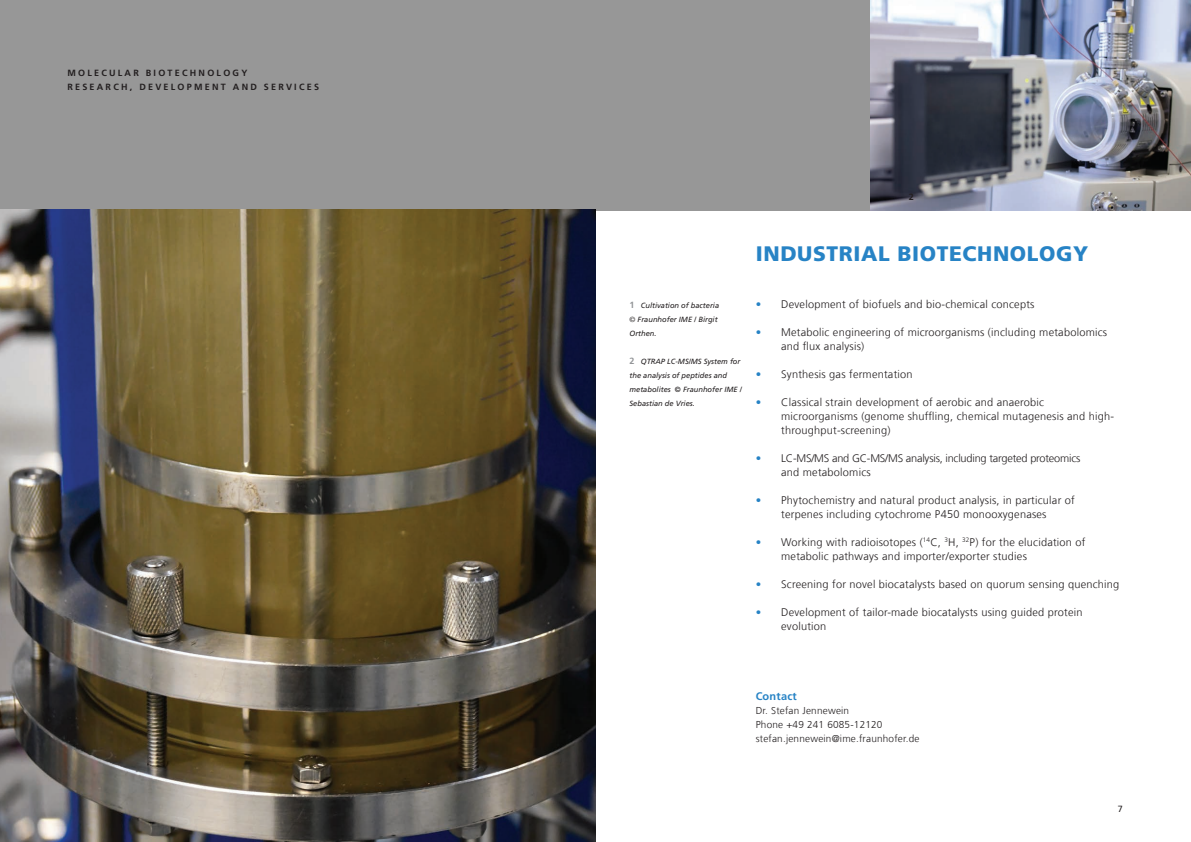
<style>
.page{position:relative;width:1191px;height:842px;background:#fff}
.page>*{position:absolute;margin:0;border:0;box-sizing:border-box;transform-origin:0 0}
.t1{font:900 21px "Frutiger LT Com";letter-spacing:.03em;color:#2783c5}
.t2{font:300 11px/14px "Frutiger LT Com";letter-spacing:.02em;color:#231f20}
.t3{font:300 11px/14px "Frutiger LT Com";letter-spacing:-.02em;color:#231f20}
.t4{font:700 11px "Frutiger LT Com";letter-spacing:.02em;color:#2783c5}
.t5{font:300 10px/14px "Frutiger LT Com";letter-spacing:.02em;color:#231f20}
.t6{font:700 9px/14px "Frutiger LT Com";letter-spacing:.25em;color:#231f20}
.t7{font:9px "Frutiger LT Com";color:#231f20}
.t8{font:italic 7.5px/14px "Frutiger LT Com";color:#231f20}
.s1{font-weight:700;font-style:normal;font-size:9px;color:#939598}
.s2{font-weight:300;font-style:normal}
.s3{font-weight:700;color:#2783c5}
.s4{color:#2783c5}
</style>
<div class="page">
<div style="left:0;top:0;width:595px;height:210px;background:#979797"></div>
<div style="left:595px;top:0;width:596px;height:210px;background:#979797"></div>
<img style="left:870px;top:0;width:321px;height:210px">
<img style="left:0;top:210px;width:595px;height:632px">
<p class="t6" style="left:67px;top:66px;width:253px">MOLECULAR BIOTECHNOLOGY<br>RESEARCH, DEVELOPMENT AND SERVICES</p>
<p class="t6" style="left:909px;top:189px;width:7px">2</p>
<h1 class="t1" style="left:755px;top:241px;width:334px">INDUSTRIAL BIOTECHNOLOGY</h1>
<p class="t8" style="left:629px;top:298px;width:91px"><span class="s1">1</span> Cultivation of bacteria <span class="s2">©</span> Fraunhofer IME / Birgit<br>Orthen.</p>
<p class="t8" style="left:629px;top:354px;width:114px"><span class="s1">2</span> QTRAP LC-MS/MS System for the analysis of peptides and metabolites © Fraunhofer IME /<br>Sebastian de Vries.</p>
<p class="t2" style="left:755px;top:297px;width:280px"><span class="s3">•</span> Development of biofuels and bio-chemical concepts</p>
<p class="t2" style="left:781px;top:325px;width:327px;text-indent:-26px"><span class="s3">•</span> Metabolic engineering of microorganisms (including metabolomics and flux analysis)</p>
<p class="t2" style="left:755px;top:367px;width:158px"><span class="s3">•</span> Synthesis gas fermentation</p>
<p class="t2" style="left:781px;top:395px;width:334px;text-indent:-26px"><span class="s3">•</span> Classical strain development of aerobic and anaerobic - microorganisms (genome shuffling, chemical mutagenesis and high&shy;throughput-screening)</p>
<p class="t3" style="left:781px;top:451px;width:301px;text-indent:-26px"><span class="s3">•</span> LC-MS/MS and GC-MS/MS analysis, including targeted proteomics and metabolomics</p>
<p class="t2" style="left:755px;top:493px;width:321px;text-align:center"><span class="s3">•</span> Phytochemistry and natural product analysis, in particular of terpenes including cytochrome P450 monooxygenases</p>
<p class="t2" style="left:781px;top:535px;width:306px;text-indent:-26px"><span class="s3">•</span> Working with radioisotopes (<sup>14</sup>C, <sup>3</sup>H, <sup>32</sup>P) for the elucidation of metabolic pathways and importer/exporter studies</p>
<p class="t2" style="left:755px;top:577px;width:365px"><span class="s4">•</span> Screening for novel biocatalysts based on quorum sensing quenching</p>
<p class="t2" style="left:781px;top:605px;width:303px;text-indent:-26px"><span class="s4">•</span> Development of tailor-made biocatalysts using guided protein evolution</p>
<p class="t4" style="left:755px;top:690px;width:43px">Contact</p>
<p class="t5" style="left:755px;top:704px;width:165px">Dr. Stefan Jennewein<br>Phone +49 241 6085-12120 stefan.jennewein@ime.fraunhofer.de</p>
<p class="t7" style="left:1118px;top:804px;width:7px">7</p>
</div>
